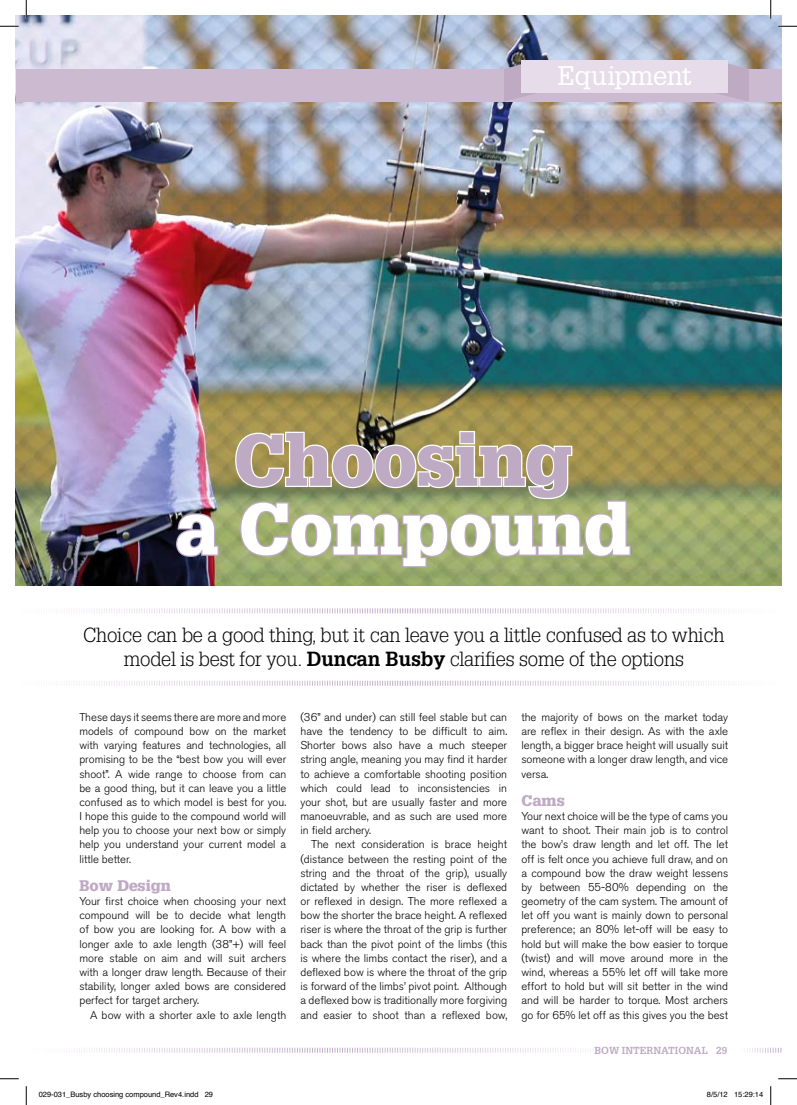
<style>
.page{position:relative;width:797px;height:1105px;background:#fff}
.page>*{position:absolute;margin:0;border:0;box-sizing:border-box;transform-origin:0 0}
.t1{font:900 71.25px "Glypha";letter-spacing:-.01em;color:#fff}
.t2{font:900 71.25px "Glypha";letter-spacing:-.01em;color:#bfaac4}
.t3{font:26.25px "Glypha";letter-spacing:-.02em;color:#fff}
.t4{font:300 20px/24px "Glypha";letter-spacing:-.01em;color:#000;text-align:center}
.t5{font:900 15px "Glypha";color:#bfaac4}
.t6{font:300 11.25px/14.1px "Akzidenz Grotesk BE";color:#000;text-align:justify}
.t7{font:700 10px "Glypha";color:#bfaac4}
.t8{font:7.5px "Helvetica";color:#000}
.s1{font-weight:700}
</style>
<div class="page">
<img style="left:16px;top:16px;width:765px;height:569px">
<svg style="left:69px;top:1047px;width:517px;height:6px"></svg>
<div style="left:16px;top:69px;width:765px;height:33px;background:#ccbad0"></div>
<svg style="left:747px;top:1048px;width:34px;height:5px"></svg>
<svg style="left:175px;top:512px;width:45px;height:46px;background:#6f5a68"></svg>
<svg style="left:234px;top:430px;width:398px;height:139px;background:#a5a676"></svg>
<svg style="left:76px;top:680px;width:648px;height:6px"></svg>
<svg style="left:76px;top:608px;width:648px;height:6px"></svg>
<svg style="left:712px;top:54px;width:37px;height:54px"></svg>
<svg style="left:503px;top:54px;width:37px;height:54px"></svg>
<div style="left:521px;top:60px;width:207px;height:33px;background:#e7ddea"></div>
<svg style="left:0;top:25px;width:19px;height:2px"></svg>
<svg style="left:778px;top:25px;width:19px;height:2px"></svg>
<svg style="left:0;top:1078px;width:19px;height:1px"></svg>
<svg style="left:778px;top:1078px;width:19px;height:1px"></svg>
<svg style="left:25px;top:0;width:2px;height:19px"></svg>
<svg style="left:25px;top:1086px;width:2px;height:19px"></svg>
<svg style="left:770px;top:0;width:1px;height:19px"></svg>
<svg style="left:770px;top:1086px;width:1px;height:19px"></svg>
<h2 class="t3" style="left:557px;top:59px;width:136px">Equipment</h2>
<h1 class="t2" style="left:234px;top:417px;width:340px">Choosing</h1>
<h1 class="t1" style="left:175px;top:486px;width:457px">a Compound</h1>
<h3 class="t4" style="left:83px;top:623px;width:643px">Choice can be a good thing, but it can leave you a little confused as to which model is best for you. <span class="s1">Duncan Busby</span> clarifies some of the options</h3>
<p class="t6" style="left:79px;top:710px;width:208px">These days it seems there are more and more models of compound bow on the market with varying features and technologies, all promising to be the “best bow you will ever shoot”. A wide range to choose from can be a good thing, but it can leave you a little confused as to which model is best for you.<br>I hope this guide to the compound world will help you to choose your next bow or simply help you understand your current model a little better.</p>
<h3 class="t5" style="left:79px;top:876px;width:93px">Bow Design</h3>
<p class="t6" style="left:79px;top:894px;width:208px">Your first choice when choosing your next compound will be to decide what length of bow you are looking for. A bow with a longer axle to axle length (38”+) will feel more stable on aim and will suit archers with a longer draw length. Because of their stability, longer axled bows are considered perfect for target archery.</p>
<p class="t6" style="left:90px;top:1008px;width:198px">A bow with a shorter axle to axle length</p>
<p class="t6" style="left:300px;top:710px;width:208px">(36” and under) can still feel stable but can have the tendency to be difficult to aim.<br>Shorter bows also have a much steeper string angle, meaning you may find it harder to achieve a comfortable shooting position which could lead to inconsistencies in your shot, but are usually faster and more manoeuvrable, and as such are used more in field archery.</p>
<p class="t6" style="left:300px;top:838px;width:208px;text-indent:11px">The next consideration is brace height (distance between the resting point of the string and the throat of the grip), usually dictated by whether the riser is deflexed or reflexed in design. The more reflexed a bow the shorter the brace height. A reflexed riser is where the throat of the grip is further back than the pivot point of the limbs (this is where the limbs contact the riser), and a deflexed bow is where the throat of the grip is forward of the limbs’ pivot point. Although a deflexed bow is traditionally more forgiving and easier to shoot than a reflexed bow,</p>
<p class="t6" style="left:521px;top:710px;width:208px">the majority of bows on the market today are reflex in their design. As with the axle length, a bigger brace height will usually suit someone with a longer draw length, and vice versa.</p>
<h3 class="t5" style="left:521px;top:791px;width:45px">Cams</h3>
<p class="t6" style="left:521px;top:809px;width:208px">Your next choice will be the type of cams you want to shoot. Their main job is to control the bow’s draw length and let off. The let off is felt once you achieve full draw, and on a compound bow the draw weight lessens by between 55-80% depending on the geometry of the cam system. The amount of let off you want is mainly down to personal preference; an 80% let-off will be easy to hold but will make the bow easier to torque (twist) and will move around more in the wind, whereas a 55% let off will take more effort to hold but will sit better in the wind and will be harder to torque. Most archers go for 65% let off as this gives you the best</p>
<p class="t7" style="left:594px;top:1044px;width:134px">BOW INTERNATIONAL 29</p>
<p class="t8" style="left:39px;top:1089px;width:176px">029-031_Busby choosing compound_Rev4.indd 29</p>
<p class="t8" style="left:707px;top:1089px;width:58px">8/5/12 15:29:14</p>
</div>
